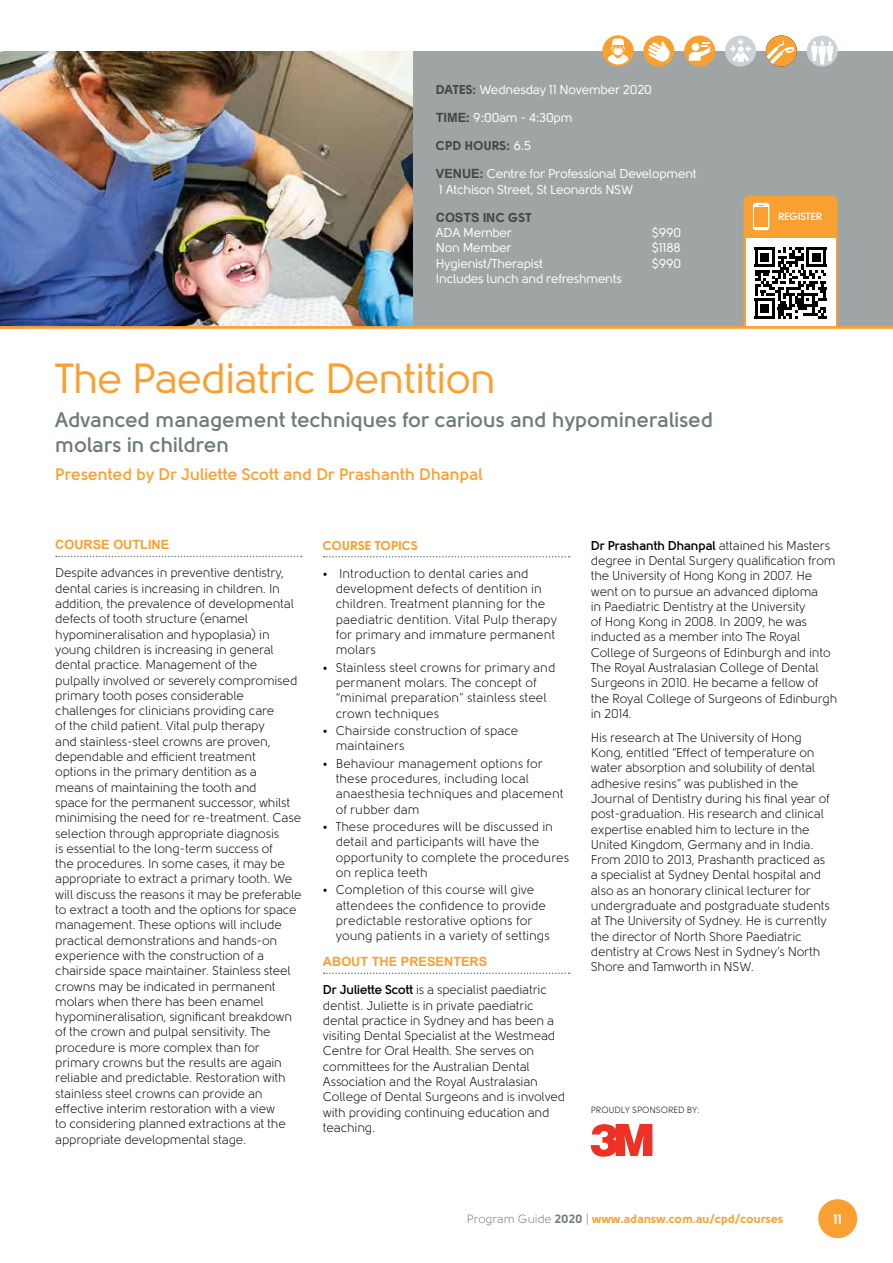
<style>
.page{position:relative;width:893px;height:1263px;background:#fff}
.page>*{position:absolute;margin:0;border:0;box-sizing:border-box;transform-origin:0 0}
.t1{font:42px "Solomon";letter-spacing:-.015em;color:#f9a031}
.t2{font:700 21px/25.2px "Solomon";color:#6f7c7c}
.t3{font:700 16.5px "Solomon";color:#f9a031}
.t4{font:900 13.5px "Solomon";color:#fff}
.t5{font:12.75px/15.3px "Solomon";letter-spacing:-.015em;color:#000}
.t6{font:12.75px/28px "Solomon";letter-spacing:-.015em;color:#fff}
.t7{font:700 12.75px "Arial";color:#f9a031}
.t8{font:900 12.75px "Solomon";color:#f9a031}
.t9{font:900 12px "Solomon";color:#f9a031}
.t10{font:700 10.5px "Solomon";letter-spacing:-.015em;color:#fff}
.t11{font:9px "Solomon";color:#000}
.s1{font-weight:900;color:#464645}
.s2{font-family:"Arial";font-weight:700;color:#464645}
.s3{font-weight:700}
.s4{font-weight:400;color:#6f7c7c}
.s5{color:#6f7c7c}
</style>
<div class="page">
<div style="left:818px;top:1199px;width:39px;height:39px;background:#f9a031;border-radius:50%"></div>
<div style="left:0;top:51px;width:893px;height:276px;background:#9fa5a5"></div>
<svg style="left:56px;top:556px;width:246px;height:1px"></svg>
<svg style="left:324px;top:556px;width:246px;height:1px"></svg>
<svg style="left:324px;top:972px;width:246px;height:2px"></svg>
<div style="left:684px;top:36px;width:31px;height:31px;background:#f9a031;border-radius:50%"></div>
<svg style="left:689px;top:42px;width:22px;height:19px"></svg>
<div style="left:603px;top:36px;width:31px;height:31px;background:#f9a031;border-radius:50%"></div>
<svg style="left:608px;top:38px;width:20px;height:26px"></svg>
<div style="left:766px;top:36px;width:31px;height:31px;background:#f9a031;border-radius:16px"></div>
<svg style="left:766px;top:41px;width:28px;height:23px"></svg>
<div style="left:807px;top:36px;width:31px;height:31px;background:#cbd2d5;border-radius:50%"></div>
<svg style="left:811px;top:41px;width:22px;height:23px"></svg>
<div style="left:643px;top:36px;width:31px;height:31px;background:#f9a031;border-radius:50%"></div>
<svg style="left:648px;top:41px;width:23px;height:21px"></svg>
<div style="left:725px;top:36px;width:31px;height:31px;background:#cbd2d5;border-radius:50%"></div>
<svg style="left:730px;top:39px;width:21px;height:23px"></svg>
<svg style="left:743px;top:196px;width:95px;height:130px;background:#c3a580"></svg>
<hr style="left:755px;top:316px;width:20px;height:2px;background:#000">
<div style="left:761px;top:304px;width:8px;height:9px;background:#000"></div>
<svg style="left:591px;top:1124px;width:61px;height:33px"></svg>
<img style="left:0;top:51px;width:412px;height:275px">
<hr style="left:0;top:326px;width:893px;height:3px;background:#f9a031">
<p class="t6" style="left:436px;top:76px;width:218px"><span class="s1">DATES:</span> Wednesday 11 November 2020</p>
<p class="t6" style="left:436px;top:104px;width:138px"><span class="s2">TIME</span><span class="s1">:</span> 9:00am - 4:30pm</p>
<p class="t6" style="left:436px;top:132px;width:262px"><span class="s1">CPD HOURS:</span> 6.5<br><span class="s2">VENUE</span><span class="s1">:</span> Centre for Professional Development</p>
<p class="t6" style="left:439px;top:175px;width:196px">1 Atchison Street, St Leonards NSW</p>
<p class="t6" style="left:436px;top:210px;width:97px;line-height:15.3px"><span class="s2">COSTS</span> <span class="s1">INC GST<br></span>ADA Member</p>
<p class="t6" style="left:652px;top:219px;width:31px">$990</p>
<p class="t6" style="left:436px;top:234px;width:77px">Non Member</p>
<p class="t6" style="left:652px;top:234px;width:31px">$1188</p>
<p class="t6" style="left:436px;top:249px;width:108px">Hygienist/Therapist</p>
<p class="t6" style="left:652px;top:249px;width:31px">$990</p>
<p class="t6" style="left:436px;top:265px;width:188px">Includes lunch and refreshments</p>
<h1 class="t1" style="left:55px;top:355px;width:442px">The Paediatric Dentition</h1>
<h2 class="t2" style="left:55px;top:407px;width:659px">Advanced management techniques for carious and hypomineralised molars in children</h2>
<p class="t3" style="left:55px;top:465px;width:429px">Presented by Dr Juliette Scott and Dr Prashanth Dhanpal</p>
<p class="t10" style="left:778px;top:211px;width:46px">REGISTER</p>
<p class="t7" style="left:55px;top:536px;width:116px">COURSE OUTLINE</p>
<p class="t5" style="left:55px;top:565px;width:248px">Despite advances in preventive dentistry, dental caries is increasing in children. In addition, the prevalence of developmental defects of tooth structure (enamel hypomineralisation and hypoplasia) in young children is increasing in general dental practice. Management of the pulpally involved or severely compromised primary tooth poses considerable challenges for clinicians providing care<br>of the child patient. Vital pulp therapy<br>and stainless-steel crowns are proven, dependable and efficient treatment<br>options in the primary dentition as a<br>means of maintaining the tooth and<br>space for the permanent successor, whilst minimising the need for re-treatment. Case selection through appropriate diagnosis<br>is essential to the long-term success of<br>the procedures. In some cases, it may be appropriate to extract a primary tooth. We will discuss the reasons it may be preferable to extract a tooth and the options for space management. These options will include practical demonstrations and hands-on experience with the construction of a chairside space maintainer. Stainless steel crowns may be indicated in permanent molars when there has been enamel hypomineralisation, significant breakdown of the crown and pulpal sensitivity. The procedure is more complex than for primary crowns but the results are again reliable and predictable. Restoration with stainless steel crowns can provide an effective interim restoration with a view<br>to considering planned extractions at the appropriate developmental stage.</p>
<p class="t8" style="left:323px;top:538px;width:97px">COURSE TOPICS</p>
<p class="t5" style="left:336px;top:566px;width:223px;text-indent:-13px">• Introduction to dental caries and development defects of dentition in children. Treatment planning for the paediatric dentition. Vital Pulp therapy for primary and immature permanent molars</p>
<p class="t5" style="left:336px;top:660px;width:221px;text-indent:-13px">• Stainless steel crowns for primary and permanent molars. The concept of “minimal preparation” stainless steel crown techniques</p>
<p class="t5" style="left:336px;top:723px;width:184px;text-indent:-13px">• Chairside construction of space maintainers</p>
<p class="t5" style="left:336px;top:756px;width:229px;text-indent:-13px">• Behaviour management options for these procedures, including local anaesthesia techniques and placement of rubber dam</p>
<p class="t5" style="left:336px;top:819px;width:235px;text-indent:-13px">• These procedures will be discussed in detail and participants will have the opportunity to complete the procedures on replica teeth</p>
<p class="t5" style="left:336px;top:882px;width:216px;text-indent:-13px">• Completion of this course will give attendees the confidence to provide predictable restorative options for young patients in a variety of settings</p>
<p class="t7" style="left:323px;top:953px;width:166px">ABOUT THE PRESENTERS</p>
<p class="t5" style="left:323px;top:982px;width:244px"><span class="s3">Dr Juliette Scott</span> is a specialist paediatric dentist. Juliette is in private paediatric dental practice in Sydney and has been a visiting Dental Specialist at the Westmead Centre for Oral Health. She serves on committees for the Australian Dental Association and the Royal Australasian College of Dental Surgeons and is involved with providing continuing education and teaching.</p>
<p class="t5" style="left:591px;top:538px;width:248px"><span class="s3">Dr Prashanth Dhanpal</span> attained his Masters degree in Dental Surgery qualification from the University of Hong Kong in 2007. He went on to pursue an advanced diploma<br>in Paediatric Dentistry at the University<br>of Hong Kong in 2008. In 2009, he was inducted as a member into The Royal College of Surgeons of Edinburgh and into The Royal Australasian College of Dental Surgeons in 2010. He became a fellow of the Royal College of Surgeons of Edinburgh in 2014.</p>
<p class="t5" style="left:591px;top:730px;width:241px">His research at The University of Hong Kong, entitled “Effect of temperature on water absorption and solubility of dental adhesive resins” was published in the Journal of Dentistry during his final year of post-graduation. His research and clinical expertise enabled him to lecture in the United Kingdom, Germany and in India.<br>From 2010 to 2013, Prashanth practiced as a specialist at Sydney Dental hospital and also as an honorary clinical lecturer for undergraduate and postgraduate students at The University of Sydney. He is currently the director of North Shore Paediatric dentistry at Crows Nest in Sydney’s North Shore and Tamworth in NSW.</p>
<p class="t11" style="left:591px;top:1105px;width:110px">PROUDLY SPONSORED BY:</p>
<p class="t9" style="left:467px;top:1212px;width:318px"><span class="s4">Program Guide</span> <span class="s5">2020</span> <span class="s4">|</span> www.adansw.com.au/cpd/courses</p>
<p class="t4" style="left:833px;top:1211px;width:10px">11</p>
</div>
